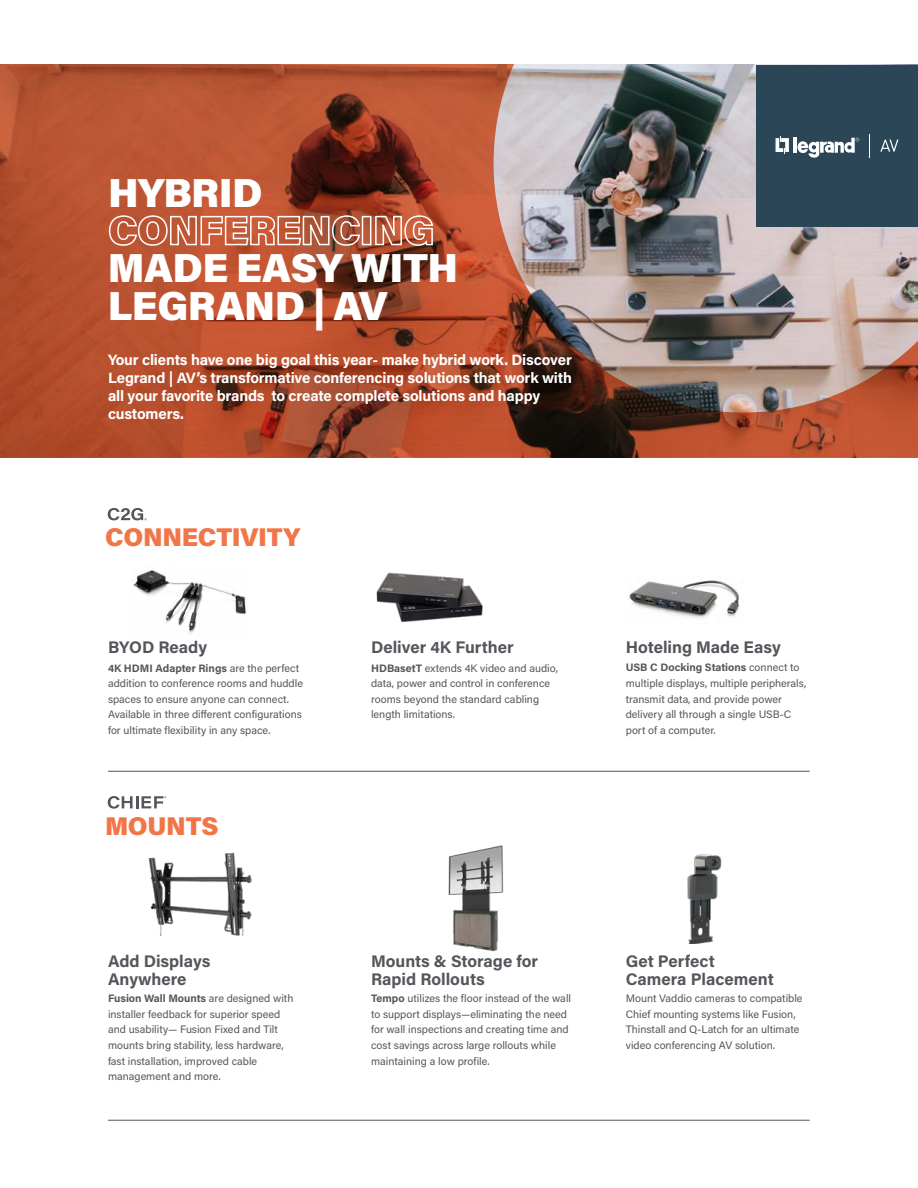
<style>
.page{position:relative;width:918px;height:1188px;background:#fff}
.page>*{position:absolute;margin:0;border:0;box-sizing:border-box;transform-origin:0 0}
.t1{font:900 40.5px/37.5px "Acumin Pro";letter-spacing:-.015em;color:#fff}
.t2{font:900 25.65px "Acumin Pro";letter-spacing:-.01em;color:#f27547}
.t3{font:700 16.8px/18px "Acumin Pro";color:#54565b}
.t4{font:700 15px/18px "Acumin Pro";letter-spacing:-.01em;color:#fff}
.t5{font:10.8px/15.6px "Acumin Pro";color:#54565b}
.s1{font-weight:700}
</style>
<div class="page">
<img style="left:0;top:65px;width:918px;height:393px">
<div style="left:756px;top:65px;width:162px;height:162px;background:#2a4657"></div>
<svg style="left:776px;top:137px;width:13px;height:16px"></svg>
<hr style="left:794px;top:138px;width:3px;height:15px;background:#fff">
<svg style="left:798px;top:138px;width:61px;height:20px"></svg>
<svg style="left:869px;top:134px;width:1px;height:24px"></svg>
<svg style="left:880px;top:140px;width:18px;height:12px"></svg>
<img style="left:133px;top:570px;width:113px;height:64px">
<img style="left:376px;top:572px;width:107px;height:50px">
<img style="left:629px;top:580px;width:110px;height:38px">
<svg style="left:108px;top:508px;width:39px;height:12px"></svg>
<svg style="left:108px;top:796px;width:58px;height:13px"></svg>
<img style="left:148px;top:852px;width:104px;height:84px">
<img style="left:448px;top:845px;width:56px;height:107px">
<img style="left:687px;top:854px;width:35px;height:90px">
<hr style="left:108px;top:1120px;width:702px;height:1px;background:#54565b">
<hr style="left:108px;top:771px;width:702px;height:1px;background:#54565b">
<p class="t1" style="left:108px;top:172px;width:352px">HYBRID<br>CONFERENCING<br>MADE EASY WITH<br>LEGRAND | AV</p>
<p class="t4" style="left:108px;top:350px;width:465px">Your clients have one big goal this year- make hybrid work. Discover Legrand | AV’s transformative conferencing solutions that work with all your favorite brands to create complete solutions and happy customers.</p>
<p class="t2" style="left:105px;top:519px;width:197px">CONNECTIVITY</p>
<p class="t3" style="left:108px;top:637px;width:101px">BYOD Ready</p>
<p class="t3" style="left:371px;top:637px;width:144px">Deliver 4K Further</p>
<p class="t3" style="left:626px;top:637px;width:157px">Hoteling Made Easy</p>
<p class="t5" style="left:108px;top:660px;width:196px"><span class="s1">4K HDMI Adapter Rings</span> are the perfect addition to conference rooms and huddle spaces to ensure anyone can connect.<br>Available in three different configurations for ultimate flexibility in any space.</p>
<p class="t5" style="left:371px;top:659px;width:188px"><span class="s1">HDBasetT</span> extends 4K video and audio, data, power and control in conference rooms beyond the standard cabling length limitations.</p>
<p class="t5" style="left:626px;top:659px;width:182px"><span class="s1">USB C Docking Stations</span> connect to multiple displays, multiple peripherals, transmit data, and provide power delivery all through a single USB-C port of a computer.</p>
<p class="t2" style="left:105px;top:807px;width:115px">MOUNTS</p>
<p class="t3" style="left:108px;top:952px;width:104px">Add Displays<br>Anywhere</p>
<p class="t3" style="left:371px;top:952px;width:169px">Mounts &amp; Storage for<br>Rapid Rollouts</p>
<p class="t3" style="left:626px;top:952px;width:149px">Get Perfect<br>Camera Placement</p>
<p class="t5" style="left:108px;top:990px;width:187px"><span class="s1">Fusion Wall Mounts</span> are designed with installer feedback for superior speed and usability— Fusion Fixed and Tilt mounts bring stability, less hardware, fast installation, improved cable management and more.</p>
<p class="t5" style="left:371px;top:990px;width:202px"><span class="s1">Tempo</span> utilizes the floor instead of the wall to support displays—eliminating the need for wall inspections and creating time and cost savings across large rollouts while maintaining a low profile.</p>
<p class="t5" style="left:626px;top:990px;width:178px">Mount Vaddio cameras to compatible Chief mounting systems like Fusion, Thinstall and Q-Latch for an ultimate video conferencing AV solution.</p>
</div>
